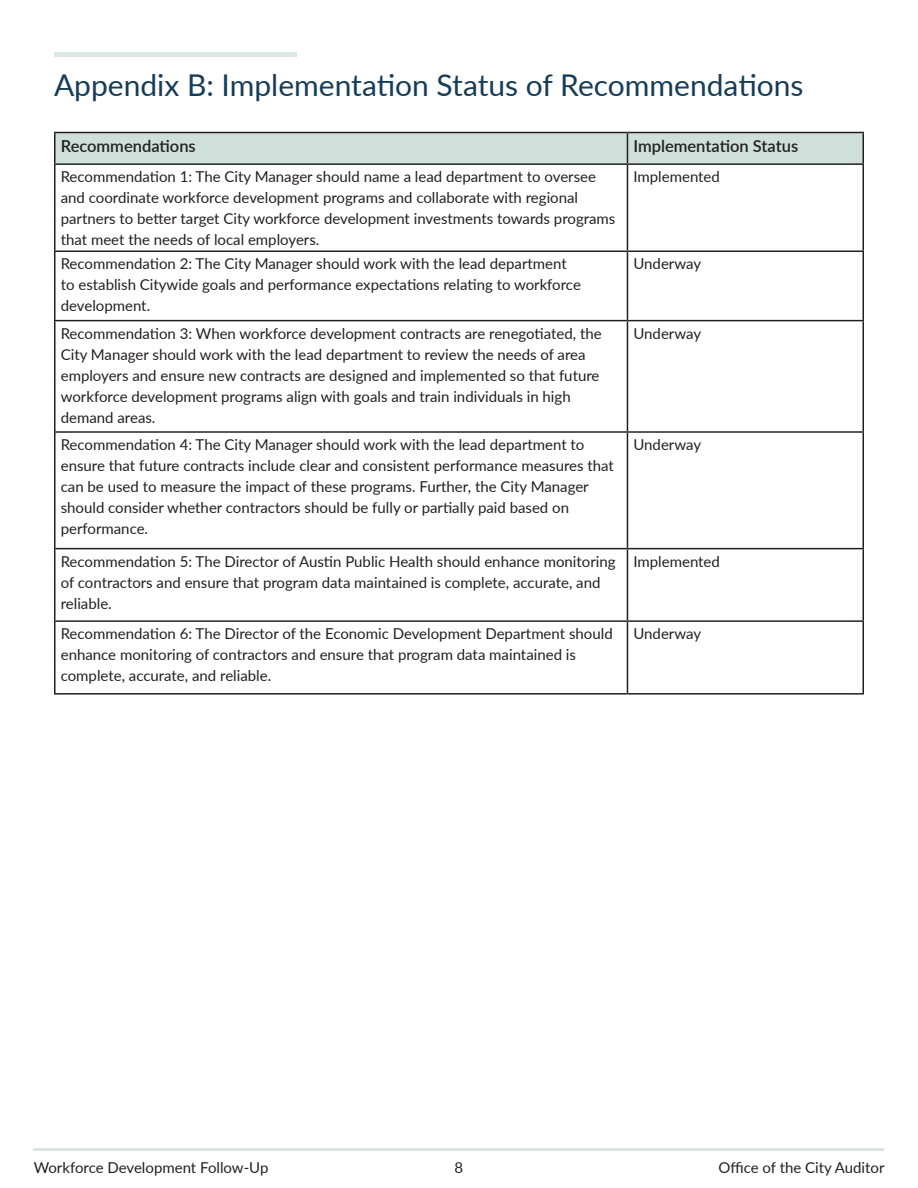
<style>
.page{position:relative;width:918px;height:1188px;background:#fff}
.page>*{position:absolute;margin:0;border:0;box-sizing:border-box;transform-origin:0 0}
.Section_Header{font:30px "Lato";color:#163c58}
.Bold_Sub-Header_Leve{font:600 16.5px "Lato";color:#231f20}
.Body_Text{font:15px/21px "Lato";color:#231f20}
</style>
<div class="page">
<hr style="left:34px;top:1149px;width:850px;height:2px;background:#dbe7e3">
<hr style="left:54px;top:53px;width:243px;height:4px;background:#dbe7e3">
<div style="left:56px;top:133px;width:806px;height:30px;background:#cfdfda"></div>
<hr style="left:54px;top:132px;width:573px;height:1px;background:#231f20">
<hr style="left:54px;top:133px;width:2px;height:30px;background:#231f20">
<hr style="left:627px;top:132px;width:237px;height:1px;background:#231f20">
<hr style="left:627px;top:133px;width:1px;height:30px;background:#231f20">
<hr style="left:862px;top:133px;width:2px;height:30px;background:#231f20">
<hr style="left:54px;top:163px;width:573px;height:2px;background:#231f20">
<hr style="left:54px;top:165px;width:2px;height:85px;background:#231f20">
<hr style="left:627px;top:163px;width:237px;height:2px;background:#231f20">
<hr style="left:627px;top:165px;width:1px;height:85px;background:#231f20">
<hr style="left:862px;top:165px;width:2px;height:85px;background:#231f20">
<hr style="left:54px;top:250px;width:573px;height:2px;background:#231f20">
<hr style="left:54px;top:252px;width:2px;height:68px;background:#231f20">
<hr style="left:627px;top:250px;width:237px;height:2px;background:#231f20">
<hr style="left:627px;top:252px;width:1px;height:68px;background:#231f20">
<hr style="left:862px;top:252px;width:2px;height:68px;background:#231f20">
<hr style="left:54px;top:320px;width:573px;height:1px;background:#231f20">
<hr style="left:54px;top:321px;width:2px;height:110px;background:#231f20">
<hr style="left:627px;top:320px;width:237px;height:1px;background:#231f20">
<hr style="left:627px;top:321px;width:1px;height:110px;background:#231f20">
<hr style="left:862px;top:321px;width:2px;height:110px;background:#231f20">
<hr style="left:54px;top:431px;width:573px;height:2px;background:#231f20">
<hr style="left:54px;top:433px;width:2px;height:115px;background:#231f20">
<hr style="left:627px;top:431px;width:237px;height:2px;background:#231f20">
<hr style="left:627px;top:433px;width:1px;height:115px;background:#231f20">
<hr style="left:862px;top:433px;width:2px;height:115px;background:#231f20">
<hr style="left:54px;top:548px;width:573px;height:1px;background:#231f20">
<hr style="left:54px;top:549px;width:2px;height:71px;background:#231f20">
<hr style="left:627px;top:548px;width:237px;height:1px;background:#231f20">
<hr style="left:627px;top:549px;width:1px;height:71px;background:#231f20">
<hr style="left:862px;top:549px;width:2px;height:71px;background:#231f20">
<hr style="left:54px;top:620px;width:573px;height:2px;background:#231f20">
<hr style="left:54px;top:622px;width:2px;height:71px;background:#231f20">
<hr style="left:627px;top:620px;width:237px;height:2px;background:#231f20">
<hr style="left:627px;top:622px;width:1px;height:71px;background:#231f20">
<hr style="left:862px;top:622px;width:2px;height:71px;background:#231f20">
<hr style="left:54px;top:693px;width:573px;height:2px;background:#231f20">
<hr style="left:627px;top:693px;width:237px;height:2px;background:#231f20">
<p class="Section_Header" style="left:54px;top:64px;width:751px">Appendix B: Implementation Status of Recommendations</p>
<p class="Bold_Sub-Header_Leve" style="left:61px;top:134px;width:137px">Recommendations</p>
<p class="Bold_Sub-Header_Leve" style="left:633px;top:134px;width:166px">Implementation Status</p>
<p class="Body_Text" style="left:61px;top:166px;width:556px">Recommendation 1: The City Manager should name a lead department to oversee and coordinate workforce development programs and collaborate with regional partners to better target City workforce development investments towards programs that meet the needs of local employers.</p>
<p class="Body_Text" style="left:633px;top:166px;width:88px">Implemented</p>
<p class="Body_Text" style="left:61px;top:253px;width:522px">Recommendation 2: The City Manager should work with the lead department to establish Citywide goals and performance expectations relating to workforce development.</p>
<p class="Body_Text" style="left:633px;top:253px;width:69px">Underway</p>
<p class="Body_Text" style="left:61px;top:322px;width:543px">Recommendation 3: When workforce development contracts are renegotiated, the City Manager should work with the lead department to review the needs of area employers and ensure new contracts are designed and implemented so that future workforce development programs align with goals and train individuals in high demand areas.</p>
<p class="Body_Text" style="left:633px;top:322px;width:69px">Underway</p>
<p class="Body_Text" style="left:61px;top:433px;width:555px">Recommendation 4: The City Manager should work with the lead department to ensure that future contracts include clear and consistent performance measures that can be used to measure the impact of these programs. Further, the City Manager should consider whether contractors should be fully or partially paid based on performance.</p>
<p class="Body_Text" style="left:633px;top:433px;width:69px">Underway</p>
<p class="Body_Text" style="left:61px;top:550px;width:556px">Recommendation 5: The Director of Austin Public Health should enhance monitoring of contractors and ensure that program data maintained is complete, accurate, and reliable.</p>
<p class="Body_Text" style="left:633px;top:550px;width:88px">Implemented</p>
<p class="Body_Text" style="left:61px;top:623px;width:553px">Recommendation 6: The Director of the Economic Development Department should enhance monitoring of contractors and ensure that program data maintained is complete, accurate, and reliable.</p>
<p class="Body_Text" style="left:633px;top:623px;width:69px">Underway</p>
<p class="Body_Text" style="left:34px;top:1156px;width:236px">Workforce Development Follow-Up</p>
<p class="Body_Text" style="left:455px;top:1156px;width:10px">8</p>
<p class="Body_Text" style="left:719px;top:1156px;width:168px">Office of the City Auditor</p>
</div>
